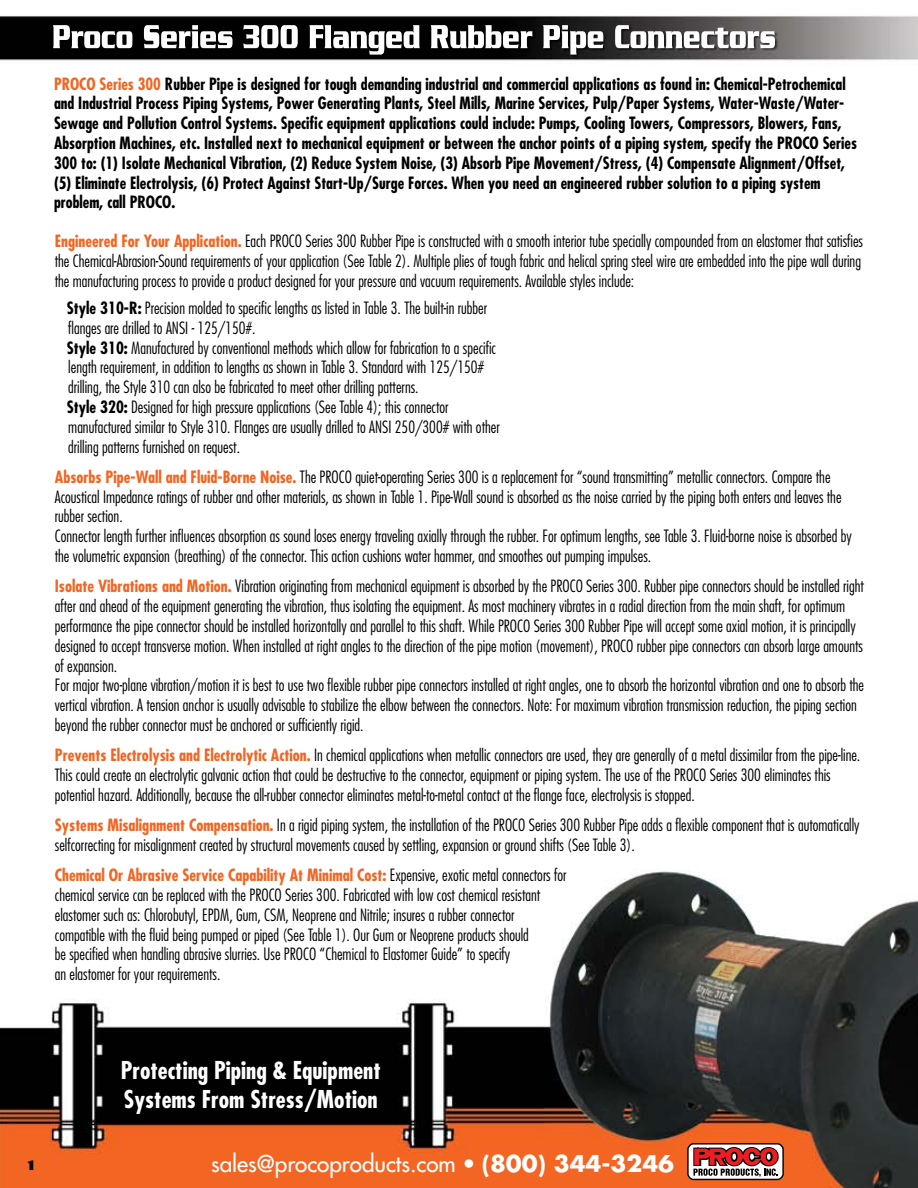
<style>
.page{position:relative;width:918px;height:1188px;background:#fff}
.page>*{position:absolute;margin:0;border:0;box-sizing:border-box;transform-origin:0 0}
.t1{font:700 condensed 24px/28.8px "Futura";color:#fff}
.t2{font:22.5px "Futura";color:#fff}
.t3{font:300 condensed 16.5px/19.8px "Futura";color:#000}
.t4{font:700 condensed 16.5px/19.8px "Futura";color:#000;scale:.96 1}
.t5{font:700 15px "Serpentine";color:#000}
.s1{color:#f26522}
.s2{font-weight:700;color:#f26522}
.s3{font-weight:700}
</style>
<div class="page">
<img style="left:0;top:15px;width:918px;height:1173px">
<img style="left:243px;top:25px;width:325px;height:23px">
<img style="left:615px;top:25px;width:160px;height:23px">
<div style="left:688px;top:1144px;width:95px;height:35px;background:#fff;border-radius:5px"></div>
<div style="left:687px;top:1143px;width:97px;height:37px;border:1px solid #000;border-radius:5px"></div>
<svg style="left:693px;top:1146px;width:88px;height:31px"></svg>
<p class="t4" style="left:54px;top:74px;width:838px"><span class="s1">PROCO Series 300</span> Rubber Pipe is designed for tough demanding industrial and commercial applications as found in: Chemical-Petrochemical and Industrial Process Piping Systems, Power Generating Plants, Steel Mills, Marine Services, Pulp/Paper Systems, Water-Waste/Water-Sewage and Pollution Control Systems. Specific equipment applications could include: Pumps, Cooling Towers, Compressors, Blowers, Fans, Absorption Machines, etc. Installed next to mechanical equipment or between the anchor points of a piping system, specify the PROCO Series 300 to: (1) Isolate Mechanical Vibration, (2) Reduce System Noise, (3) Absorb Pipe Movement/Stress, (4) Compensate Alignment/Offset, (5) Eliminate Electrolysis, (6) Protect Against Start-Up/Surge Forces. When you need an engineered rubber solution to a piping system problem, call PROCO.</p>
<p class="t3" style="left:55px;top:231px;width:810px"><span class="s2">Engineered For Your Application.</span> Each PROCO Series 300 Rubber Pipe is constructed with a smooth interior tube specially compounded from an elastomer that satisfies the Chemical-Abrasion-Sound requirements of your application (See Table 2). Multiple plies of tough fabric and helical spring steel wire are embedded into the pipe wall during the manufacturing process to provide a product designed for your pressure and vacuum requirements. Available styles include:</p>
<p class="t3" style="left:67px;top:298px;width:435px"><span class="s3">Style 310-R:</span> Precision molded to specific lengths as listed in Table 3. The built-in rubber flanges are drilled to ANSI - 125/150#.<br><span class="s3">Style 310:</span> Manufactured by conventional methods which allow for fabrication to a specific length requirement, in addition to lengths as shown in Table 3. Standard with 125/150# drilling, the Style 310 can also be fabricated to meet other drilling patterns.<br><span class="s3">Style 320:</span> Designed for high pressure applications (See Table 4); this connector manufactured similar to Style 310. Flanges are usually drilled to ANSI 250/300# with other drilling patterns furnished on request.</p>
<p class="t3" style="left:55px;top:467px;width:798px"><span class="s2">Absorbs Pipe-Wall and Fluid-Borne Noise.</span> The PROCO quiet-operating Series 300 is a replacement for “sound transmitting” metallic connectors. Compare the Acoustical Impedance ratings of rubber and other materials, as shown in Table 1. Pipe-Wall sound is absorbed as the noise carried by the piping both enters and leaves the rubber section.<br>Connector length further influences absorption as sound loses energy traveling axially through the rubber. For optimum lengths, see Table 3. Fluid-borne noise is absorbed by the volumetric expansion (breathing) of the connector. This action cushions water hammer, and smoothes out pumping impulses.</p>
<p class="t3" style="left:55px;top:576px;width:811px"><span class="s2">Isolate Vibrations and Motion.</span> Vibration originating from mechanical equipment is absorbed by the PROCO Series 300. Rubber pipe connectors should be installed right after and ahead of the equipment generating the vibration, thus isolating the equipment. As most machinery vibrates in a radial direction from the main shaft, for optimum performance the pipe connector should be installed horizontally and parallel to this shaft. While PROCO Series 300 Rubber Pipe will accept some axial motion, it is principally designed to accept transverse motion. When installed at right angles to the direction of the pipe motion (movement), PROCO rubber pipe connectors can absorb large amounts of expansion.<br>For major two-plane vibration/motion it is best to use two flexible rubber pipe connectors installed at right angles, one to absorb the horizontal vibration and one to absorb the vertical vibration. A tension anchor is usually advisable to stabilize the elbow between the connectors. Note: For maximum vibration transmission reduction, the piping section beyond the rubber connector must be anchored or sufficiently rigid.</p>
<p class="t3" style="left:55px;top:745px;width:807px"><span class="s2">Prevents Electrolysis and Electrolytic Action.</span> In chemical applications when metallic connectors are used, they are generally of a metal dissimilar from the pipe-line.<br>This could create an electrolytic galvanic action that could be destructive to the connector, equipment or piping system. The use of the PROCO Series 300 eliminates this potential hazard. Additionally, because the all-rubber connector eliminates metal-to-metal contact at the flange face, electrolysis is stopped.</p>
<p class="t3" style="left:55px;top:815px;width:806px"><span class="s2">Systems Misalignment Compensation.</span> In a rigid piping system, the installation of the PROCO Series 300 Rubber Pipe adds a flexible component that is automatically selfcorrecting for misalignment created by structural movements caused by settling, expansion or ground shifts (See Table 3).</p>
<p class="t3" style="left:55px;top:865px;width:513px"><span class="s2">Chemical Or Abrasive Service Capability At Minimal Cost:</span> Expensive, exotic metal connectors for chemical service can be replaced with the PROCO Series 300. Fabricated with low cost chemical resistant elastomer such as: Chlorobutyl, EPDM, Gum, CSM, Neoprene and Nitrile; insures a rubber connector compatible with the fluid being pumped or piped (See Table 1). Our Gum or Neoprene products should<br>be specified when handling abrasive slurries. Use PROCO “Chemical to Elastomer Guide” to specify<br>an elastomer for your requirements.</p>
<h1 class="t1" style="left:121px;top:1056px;width:261px">Protecting Piping &amp; Equipment<br>Systems From Stress/Motion</h1>
<p class="t5" style="left:28px;top:1157px;width:9px">1</p>
<h2 class="t2" style="left:211px;top:1149px;width:465px">sales@procoproducts.com • <span class="s3">(800) 344-3246</span></h2>
</div>
